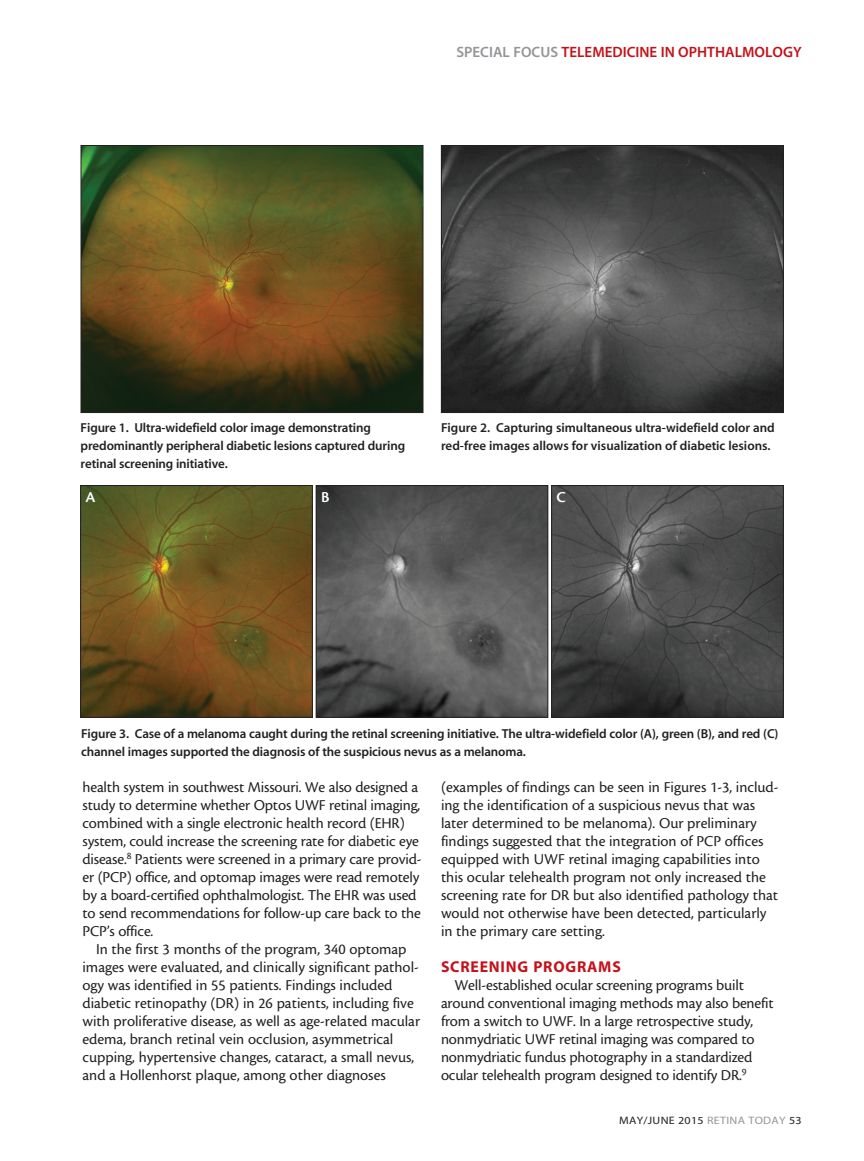
<style>
.page{position:relative;width:864px;height:1161px;background:#fff}
.page>*{position:absolute;margin:0;border:0;box-sizing:border-box;transform-origin:0 0}
.body{font:15.75px/18px "Cronos MM 408 10";color:#231f20}
.subhead{font:15.75px "Myriad MM 700 600";letter-spacing:.05em;color:#c4121a}
.t1{font:15.75px "Cronos MM 574 10";color:#fff}
.t2{font:15px "Myriad MM 565 600";color:#c4121a}
.t3{font:13.05px/18px "Myriad MM 565 600";letter-spacing:-.01em;color:#231f20}
.t4{font:10.8px "Myriad MM 400 600";letter-spacing:.025em;color:#231f20;scale:1.11 1}
.s1{color:#939598}
</style>
<div class="page">
<img style="left:83px;top:147px;width:338px;height:264px">
<div style="left:81px;top:145px;width:342px;height:268px;border:1px solid #231f20"></div>
<img style="left:443px;top:147px;width:339px;height:264px">
<div style="left:441px;top:145px;width:343px;height:268px;border:1px solid #231f20"></div>
<img style="left:82px;top:487px;width:229px;height:229px">
<div style="left:80px;top:485px;width:233px;height:233px;border:1px solid #231f20"></div>
<img style="left:318px;top:487px;width:228px;height:229px">
<div style="left:316px;top:485px;width:232px;height:233px;border:1px solid #231f20"></div>
<img style="left:553px;top:487px;width:229px;height:229px">
<div style="left:551px;top:485px;width:233px;height:233px;border:1px solid #231f20"></div>
<p class="t2" style="left:456px;top:45px;width:347px"><span class="s1">SPECIAL FOCUS</span> TELEMEDICINE IN OPHTHALMOLOGY</p>
<p class="t3" style="left:81px;top:419px;width:326px">Figure 1. Ultra-widefield color image demonstrating predominantly peripheral diabetic lesions captured during retinal screening initiative.</p>
<p class="t3" style="left:441px;top:419px;width:335px">Figure 2. Capturing simultaneous ultra-widefield color and red-free images allows for visualization of diabetic lesions.</p>
<p class="t1" style="left:86px;top:489px;width:11px">A</p>
<p class="t1" style="left:321px;top:489px;width:10px">B</p>
<p class="t1" style="left:557px;top:489px;width:11px">C</p>
<p class="t3" style="left:81px;top:725px;width:699px">Figure 3. Case of a melanoma caught during the retinal screening initiative. The ultra-widefield color (A), green (B), and red (C) channel images supported the diagnosis of the suspicious nevus as a melanoma.</p>
<p class="body" style="left:82px;top:778px;width:341px">health system in southwest Missouri. We also designed a study to determine whether Optos UWF retinal imaging, combined with a single electronic health record (EHR) system, could increase the screening rate for diabetic eye disease.<sup>8</sup> Patients were screened in a primary care provid&shy;er (PCP) office, and optomap images were read remotely by a board-certified ophthalmologist. The EHR was used to send recommendations for follow-up care back to the PCP’s office.</p>
<p class="body" style="left:82px;top:940px;width:339px;text-indent:14px">In the first 3 months of the program, 340 optomap images were evaluated, and clinically significant pathol&shy;ogy was identified in 55 patients. Findings included diabetic retinopathy (DR) in 26 patients, including five with proliferative disease, as well as age-related macular edema, branch retinal vein occlusion, asymmetrical cupping, hypertensive changes, cataract, a small nevus, and a Hollenhorst plaque, among other diagnoses</p>
<p class="body" style="left:441px;top:778px;width:339px">(examples of findings can be seen in Figures 1-3, includ&shy;ing the identification of a suspicious nevus that was later determined to be melanoma). Our preliminary findings suggested that the integration of PCP offices equipped with UWF retinal imaging capabilities into this ocular telehealth program not only increased the screening rate for DR but also identified pathology that would not otherwise have been detected, particularly in the primary care setting.</p>
<p class="subhead" style="left:441px;top:959px;width:181px">SCREENING PROGRAMS</p>
<p class="body" style="left:441px;top:976px;width:334px;text-indent:14px">Well-established ocular screening programs built around conventional imaging methods may also benefit from a switch to UWF. In a large retrospective study, nonmydriatic UWF retinal imaging was compared to nonmydriatic fundus photography in a standardized ocular telehealth program designed to identify DR.<sup>9</sup></p>
<p class="t4" style="left:619px;top:1115px;width:166px">MAY/JUNE 2015 <span class="s1">RETINA TODAY</span> 53</p>
</div>
